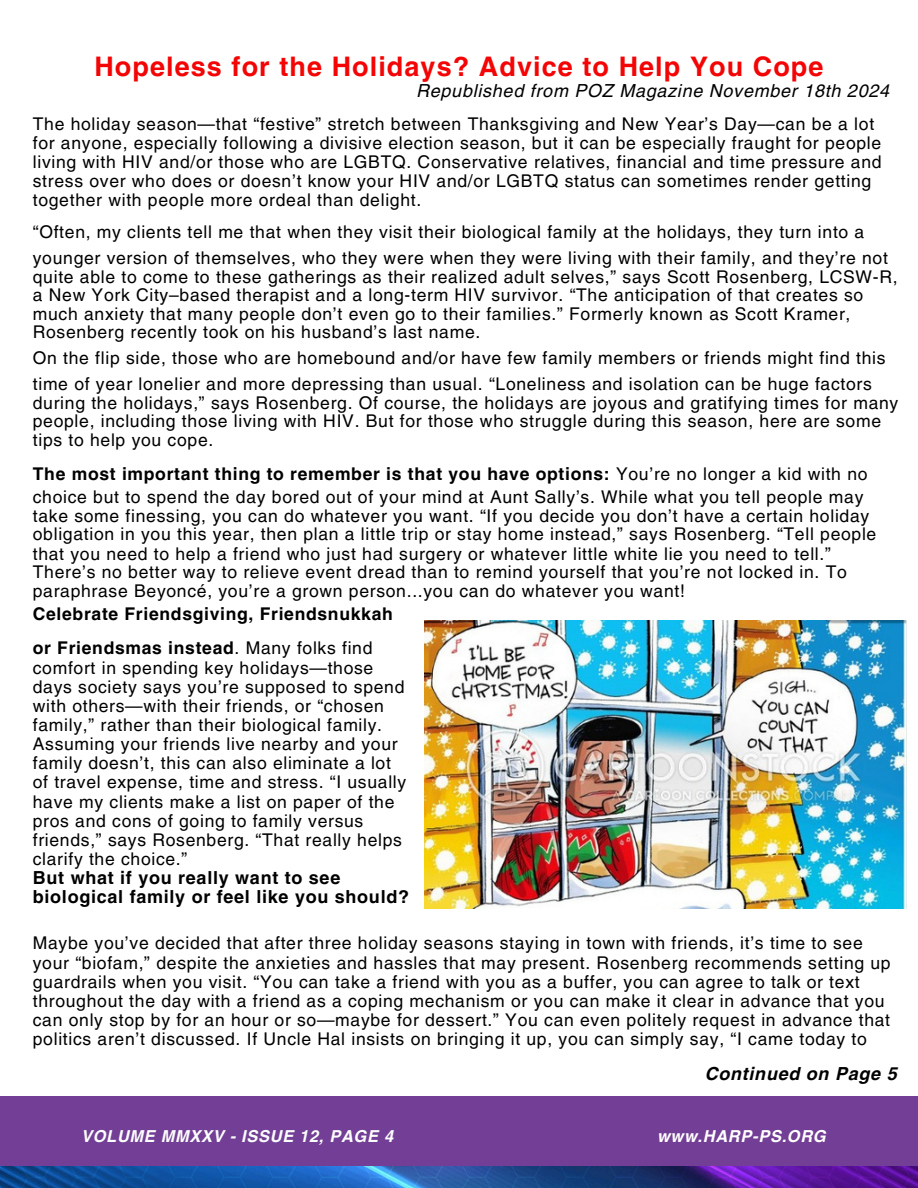
<style>
.page{position:relative;width:918px;height:1188px;background:#fff}
.page>*{position:absolute;margin:0;border:0;box-sizing:border-box;transform-origin:0 0}
.t1{font:700 27px "Helvetica LT Pro";letter-spacing:.04em;color:#f30505}
.t2{font:700 18px/19.2px "Helvetica LT Pro";letter-spacing:.04em;color:#000}
.t3{font:italic 18px "Helvetica LT Pro";letter-spacing:.04em;color:#000}
.t4{font:italic 700 18px "Helvetica LT Pro";letter-spacing:.04em;color:#000}
.t5{font:17.55px/19.2px "Helvetica LT Pro";letter-spacing:.04em;color:#000}
.t6{font:700 17.55px "Helvetica LT Pro";letter-spacing:.04em;color:#000}
.t7{font:italic 700 16.5px "Helvetica LT Pro";letter-spacing:.04em;color:#fbfcfc}
.t8{font:italic 700 16.5px "Helvetica LT Pro";letter-spacing:.04em;color:#fff}
.s1{font-weight:400}
</style>
<div class="page">
<div style="left:0;top:1096px;width:918px;height:92px;background:#733e95"></div>
<img style="left:425px;top:620px;width:481px;height:288px">
<img style="left:0;top:1167px;width:918px;height:20px">
<p class="t1" style="left:94px;top:57px;width:731px">Hopeless for the Holidays? Advice to Help You Cope</p>
<p class="t3" style="left:416px;top:84px;width:475px">Republished from POZ Magazine November 18th 2024</p>
<p class="t5" style="left:33px;top:116px;width:850px">The holiday season—that “festive” stretch between Thanksgiving and New Year’s Day—can be a lot for anyone, especially following a divisive election season, but it can be especially fraught for people living with HIV and/or those who are LGBTQ. Conservative relatives, financial and time pressure and stress over who does or doesn’t know your HIV and/or LGBTQ status can sometimes render getting together with people more ordeal than delight.</p>
<p class="t5" style="left:33px;top:224px;width:833px">“Often, my clients tell me that when they visit their biological family at the holidays, they turn into a</p>
<p class="t5" style="left:33px;top:250px;width:857px">younger version of themselves, who they were when they were living with their family, and they’re not</p>
<p class="t5" style="left:33px;top:269px;width:866px">quite able to come to these gatherings as their realized adult selves,” says Scott Rosenberg, LCSW-R,</p>
<p class="t5" style="left:33px;top:287px;width:832px">a New York City–based therapist and a long-term HIV survivor. “The anticipation of that creates so</p>
<p class="t5" style="left:33px;top:306px;width:819px">much anxiety that many people don’t even go to their families.” Formerly known as Scott Kramer,</p>
<p class="t5" style="left:33px;top:324px;width:449px">Rosenberg recently took on his husband’s last name.</p>
<p class="t5" style="left:33px;top:350px;width:854px">On the flip side, those who are homebound and/or have few family members or friends might find this</p>
<p class="t5" style="left:33px;top:376px;width:841px">time of year lonelier and more depressing than usual. “Loneliness and isolation can be huge factors</p>
<p class="t5" style="left:33px;top:395px;width:867px">during the holidays,” says Rosenberg. Of course, the holidays are joyous and gratifying times for many</p>
<p class="t5" style="left:33px;top:413px;width:850px">people, including those living with HIV. But for those who struggle during this season, here are some</p>
<p class="t5" style="left:33px;top:432px;width:182px">tips to help you cope.</p>
<p class="t6" style="left:33px;top:467px;width:836px">The most important thing to remember is that you have options: <span class="s1">You’re no longer a kid with no</span></p>
<p class="t5" style="left:33px;top:489px;width:832px">choice but to spend the day bored out of your mind at Aunt Sally’s. While what you tell people may</p>
<p class="t5" style="left:33px;top:508px;width:838px">take some finessing, you can do whatever you want. “If you decide you don’t have a certain holiday</p>
<p class="t5" style="left:33px;top:526px;width:845px">obligation in you this year, then plan a little trip or stay home instead,” says Rosenberg. “Tell people</p>
<p class="t5" style="left:33px;top:546px;width:800px">that you need to help a friend who just had surgery or whatever little white lie you need to tell.”</p>
<p class="t5" style="left:33px;top:564px;width:816px">There’s no better way to relieve event dread than to remind yourself that you’re not locked in. To</p>
<h3 class="t5" style="left:33px;top:583px;width:654px">paraphrase Beyoncé, you’re a grown person...you can do whatever you want!</h3>
<p class="t6" style="left:33px;top:608px;width:362px">Celebrate Friendsgiving, Friendsnukkah</p>
<p class="t6" style="left:33px;top:642px;width:341px">or Friendsmas instead<span class="s1">. Many folks find</span></p>
<h2 class="t5" style="left:33px;top:660px;width:375px">comfort in spending key holidays—those days society says you’re supposed to spend with others—with their friends, or “chosen family,” rather than their biological family.<br>Assuming your friends live nearby and your family doesn’t, this can also eliminate a lot of travel expense, time and stress. “I usually have my clients make a list on paper of the pros and cons of going to family versus friends,” says Rosenberg. “That really helps clarify the choice.”</h2>
<p class="t2" style="left:33px;top:870px;width:378px">But what if you really want to see biological family or feel like you should?</p>
<p class="t5" style="left:33px;top:935px;width:859px">Maybe you’ve decided that after three holiday seasons staying in town with friends, it’s time to see your “biofam,” despite the anxieties and hassles that may present. Rosenberg recommends setting up guardrails when you visit. “You can take a friend with you as a buffer, you can agree to talk or text throughout the day with a friend as a coping mechanism or you can make it clear in advance that you can only stop by for an hour or so—maybe for dessert.” You can even politely request in advance that politics aren’t discussed. If Uncle Hal insists on bringing it up, you can simply say, “I came today to</p>
<h1 class="t4" style="left:705px;top:1067px;width:193px">Continued on Page 5</h1>
<p class="t7" style="left:81px;top:1130px;width:314px">VOLUME MMXXV - ISSUE 12, PAGE 4</p>
<p class="t8" style="left:657px;top:1130px;width:170px">www.HARP-PS.ORG</p>
</div>
